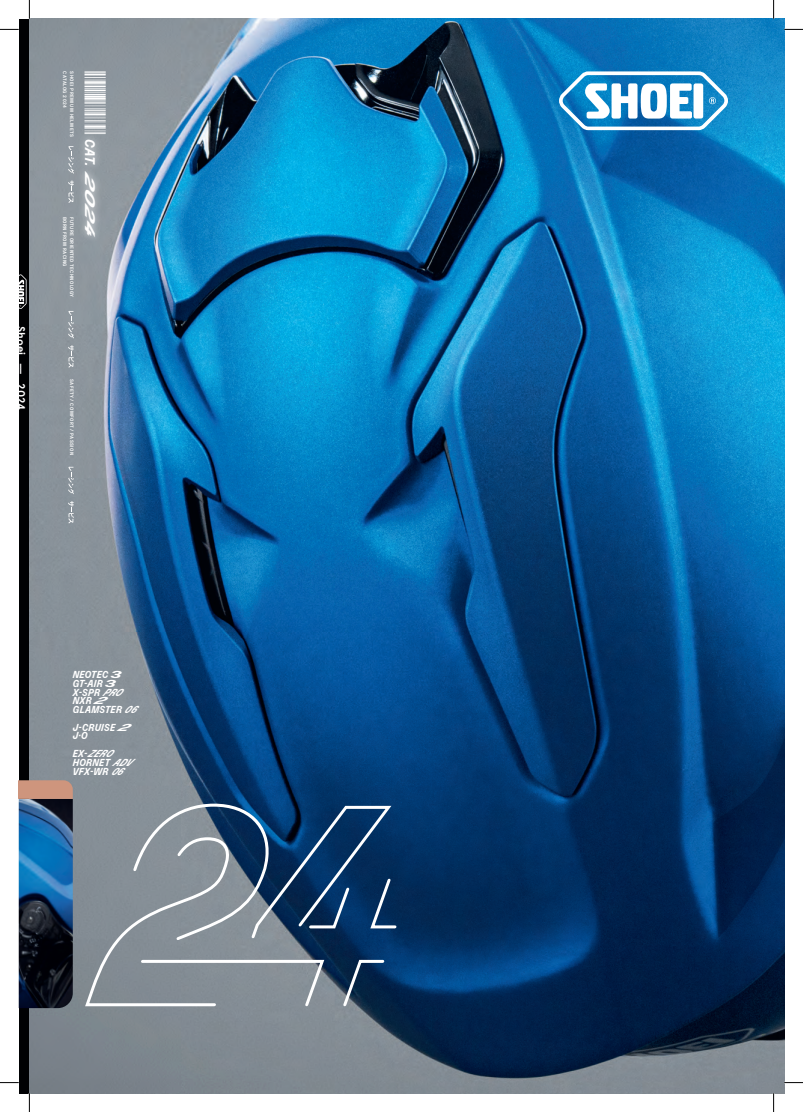
<style>
.page{position:relative;width:803px;height:1112px;background:#fff}
.page>*{position:absolute;margin:0;border:0;box-sizing:border-box;transform-origin:0 0}
.t1{font:italic 700 13.75px "Onsite Condensed";color:#fff}
.t2{font:700 11.25px "Apercu";letter-spacing:-.005em;color:#fff}
.t3{font:italic 700 10px/8.8px "Onsite Condensed";letter-spacing:.03em;color:#fff}
.t4{font:700 5px "Px Grotesk";letter-spacing:.08em;color:#fff;scale:.92 1}
</style>
<div class="page">
<div style="left:19px;top:19px;width:72px;height:1073px;background:#000103"></div>
<svg style="left:19px;top:274px;width:8px;height:35px"></svg>
<img style="left:29px;top:19px;width:755px;height:1073px">
<svg style="left:559px;top:71px;width:169px;height:59px"></svg>
<svg style="left:68px;top:311px;width:6px;height:27px"></svg>
<svg style="left:68px;top:345px;width:6px;height:22px"></svg>
<img style="left:19px;top:798px;width:54px;height:209px">
<svg style="left:68px;top:466px;width:6px;height:28px"></svg>
<svg style="left:68px;top:501px;width:6px;height:22px"></svg>
<svg style="left:68px;top:146px;width:6px;height:28px"></svg>
<svg style="left:68px;top:180px;width:6px;height:23px"></svg>
<hr style="left:84px;top:71px;width:22px;height:2px;background:#fff">
<svg style="left:84px;top:73px;width:22px;height:61px"></svg>
<div style="left:77px;top:132px;width:26px;height:112px;background:#fff;opacity:.75"></div>
<svg style="left:83px;top:802px;width:326px;height:206px;background:#5a7086"></svg>
<svg style="left:19px;top:780px;width:54px;height:18px"></svg>
<svg style="left:0;top:29px;width:19px;height:1px"></svg>
<svg style="left:784px;top:29px;width:19px;height:1px"></svg>
<svg style="left:0;top:1082px;width:19px;height:1px"></svg>
<svg style="left:784px;top:1081px;width:19px;height:2px"></svg>
<svg style="left:29px;top:0;width:1px;height:19px"></svg>
<svg style="left:29px;top:1092px;width:1px;height:19px"></svg>
<svg style="left:773px;top:0;width:1px;height:19px"></svg>
<svg style="left:773px;top:1092px;width:1px;height:19px"></svg>
<h2 class="t2" style="left:28px;top:326px;width:85px;rotate:90deg">Shoei –– 2024</h2>
<p class="t4" style="left:68px;top:71px;width:41px;rotate:90deg">CATALOG 2024</p>
<p class="t4" style="left:75px;top:71px;width:72px;rotate:90deg">SHOEI PREMIUM HELMETS</p>
<p class="t4" style="left:68px;top:217px;width:56px;rotate:90deg">BORN FROM RACING</p>
<p class="t4" style="left:75px;top:217px;width:89px;rotate:90deg">FUTURE ORIENTED TECHNOLOGY</p>
<h1 class="t1" style="left:98px;top:139px;width:106px;rotate:90deg">C AT. 2024</h1>
<p class="t4" style="left:75px;top:379px;width:84px;rotate:90deg">SAFETY / COMFORT / PASSION</p>
<h3 class="t3" style="left:73px;top:670px;width:71px">NEOTEC 3<br>GT-AIR 3<br>X-SPR PRO<br>NXR 2<br>GLAMSTER 06</h3>
<h3 class="t3" style="left:73px;top:722px;width:64px">J-CRUISE 2<br>J·O</h3>
<h3 class="t3" style="left:73px;top:749px;width:67px">E X - ZERO<br>HORNET ADV<br>VFX-WR 06</h3>
</div>
